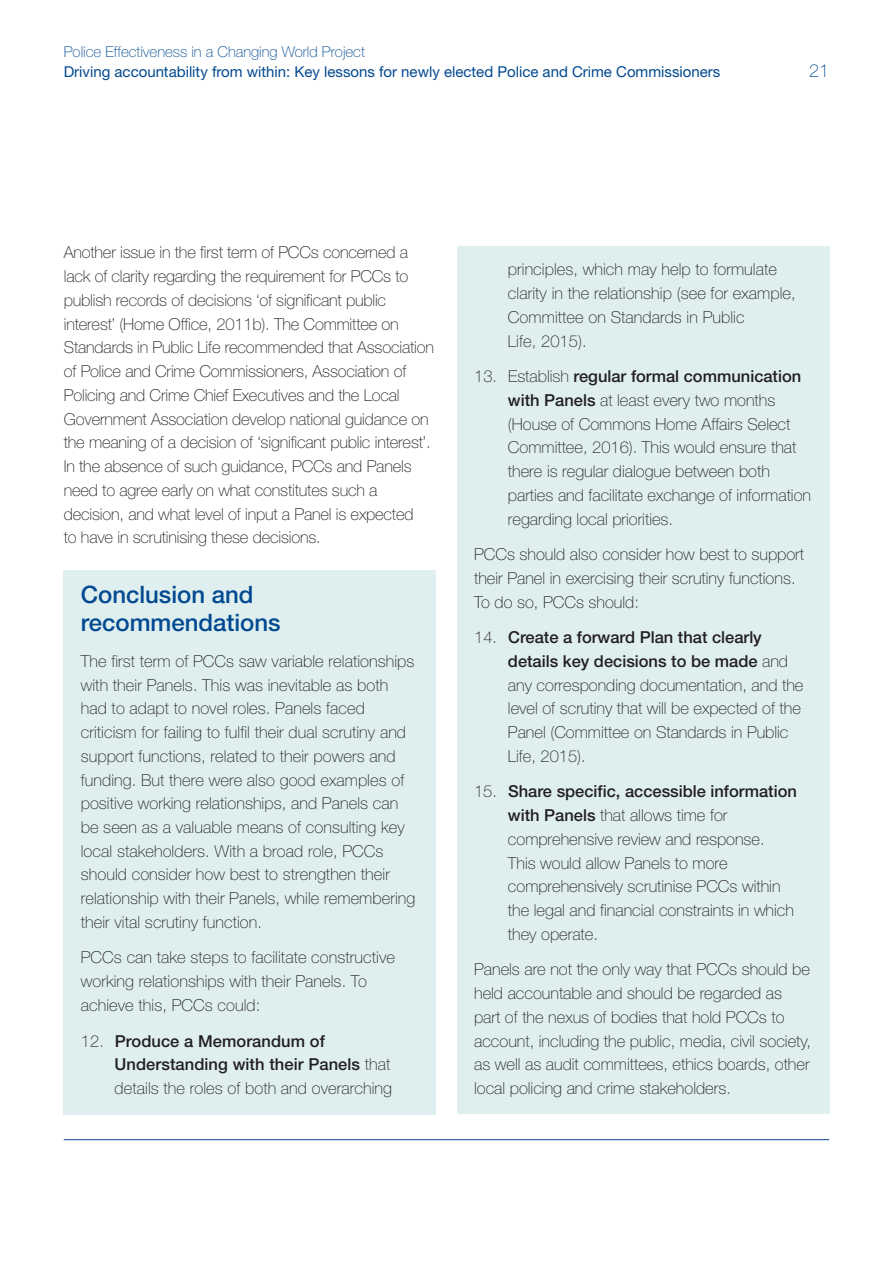
<style>
.page{position:relative;width:893px;height:1263px;background:#fff}
.page>*{position:absolute;margin:0;border:0;box-sizing:border-box;transform-origin:0 0}
.t1{font:500 24px/27.3px "Helvetica Neue";color:#014990}
.t2{font:100 18px "Helvetica Neue";color:#014990}
.t3{font:100 16.5px/23.7px "Helvetica Neue";color:#231f20}
.t4{font:500 16.5px/23.7px "Helvetica Neue";letter-spacing:.005em;color:#231f20}
.t5{font:15px "Helvetica Neue";color:#014990}
.t6{font:100 15px "Helvetica Neue";color:#014990}
.s1{font-weight:100}
.s2{font-weight:500}
</style>
<div class="page">
<div style="left:64px;top:570px;width:372px;height:544px;background:#dfefef"></div>
<div style="left:457px;top:247px;width:372px;height:867px;background:#dfefef"></div>
<hr style="left:64px;top:1139px;width:765px;height:1px;background:#014990">
<p class="t6" style="left:64px;top:47px;width:303px">Police Effectiveness in a Changing World Project</p>
<p class="t5" style="left:64px;top:67px;width:658px">Driving accountability from within: Key lessons for newly elected Police and Crime Commissioners</p>
<p class="t2" style="left:809px;top:65px;width:21px">21</p>
<p class="t3" style="left:64px;top:242px;width:372px">Another issue in the first term of PCCs concerned a lack of clarity regarding the requirement for PCCs to publish records of decisions ‘of significant public interest’ (Home Office, 2011b). The Committee on Standards in Public Life recommended that Association of Police and Crime Commissioners, Association of Policing and Crime Chief Executives and the Local Government Association develop national guidance on the meaning of a decision of ‘significant public interest’.<br>In the absence of such guidance, PCCs and Panels need to agree early on what constitutes such a decision, and what level of input a Panel is expected<br>to have in scrutinising these decisions.</p>
<h1 class="t1" style="left:81px;top:583px;width:201px">Conclusion and recommendations</h1>
<p class="t3" style="left:81px;top:650px;width:336px">The first term of PCCs saw variable relationships with their Panels. This was inevitable as both had to adapt to novel roles. Panels faced criticism for failing to fulfil their dual scrutiny and support functions, related to their powers and funding. But there were also good examples of positive working relationships, and Panels can be seen as a valuable means of consulting key local stakeholders. With a broad role, PCCs should consider how best to strengthen their relationship with their Panels, while remembering their vital scrutiny function.</p>
<p class="t3" style="left:81px;top:947px;width:316px">PCCs can take steps to facilitate constructive working relationships with their Panels. To achieve this, PCCs could:</p>
<p class="t4" style="left:115px;top:1030px;width:279px;text-indent:-34px"><span class="s1">12.</span> Produce a Memorandum of<br>Understanding with their Panels <span class="s1">that details the roles of both and overarching</span></p>
<p class="t3" style="left:508px;top:259px;width:289px">principles, which may help to formulate clarity in the relationship (see for example, Committee on Standards in Public<br>Life, 2015).</p>
<p class="t3" style="left:508px;top:366px;width:305px;text-indent:-34px">13. Establish <span class="s2">regular formal communication with Panels</span> at least every two months (House of Commons Home Affairs Select Committee, 2016). This would ensure that there is regular dialogue between both parties and facilitate exchange of information regarding local priorities.</p>
<p class="t3" style="left:474px;top:544px;width:331px">PCCs should also consider how best to support their Panel in exercising their scrutiny functions.<br>To do so, PCCs should:</p>
<p class="t3" style="left:508px;top:627px;width:297px;text-indent:-34px">14. <span class="s2">Create a forward Plan that clearly details key decisions to be made</span> and any corresponding documentation, and the level of scrutiny that will be expected of the Panel (Committee on Standards in Public Life, 2015).</p>
<p class="t3" style="left:508px;top:781px;width:290px;text-indent:-34px">15. <span class="s2">Share specific, accessible information with Panels</span> that allows time for comprehensive review and response.<br>This would allow Panels to more comprehensively scrutinise PCCs within the legal and financial constraints in which they operate.</p>
<p class="t3" style="left:474px;top:959px;width:339px">Panels are not the only way that PCCs should be held accountable and should be regarded as part of the nexus of bodies that hold PCCs to account, including the public, media, civil society, as well as audit committees, ethics boards, other local policing and crime stakeholders.</p>
</div>
